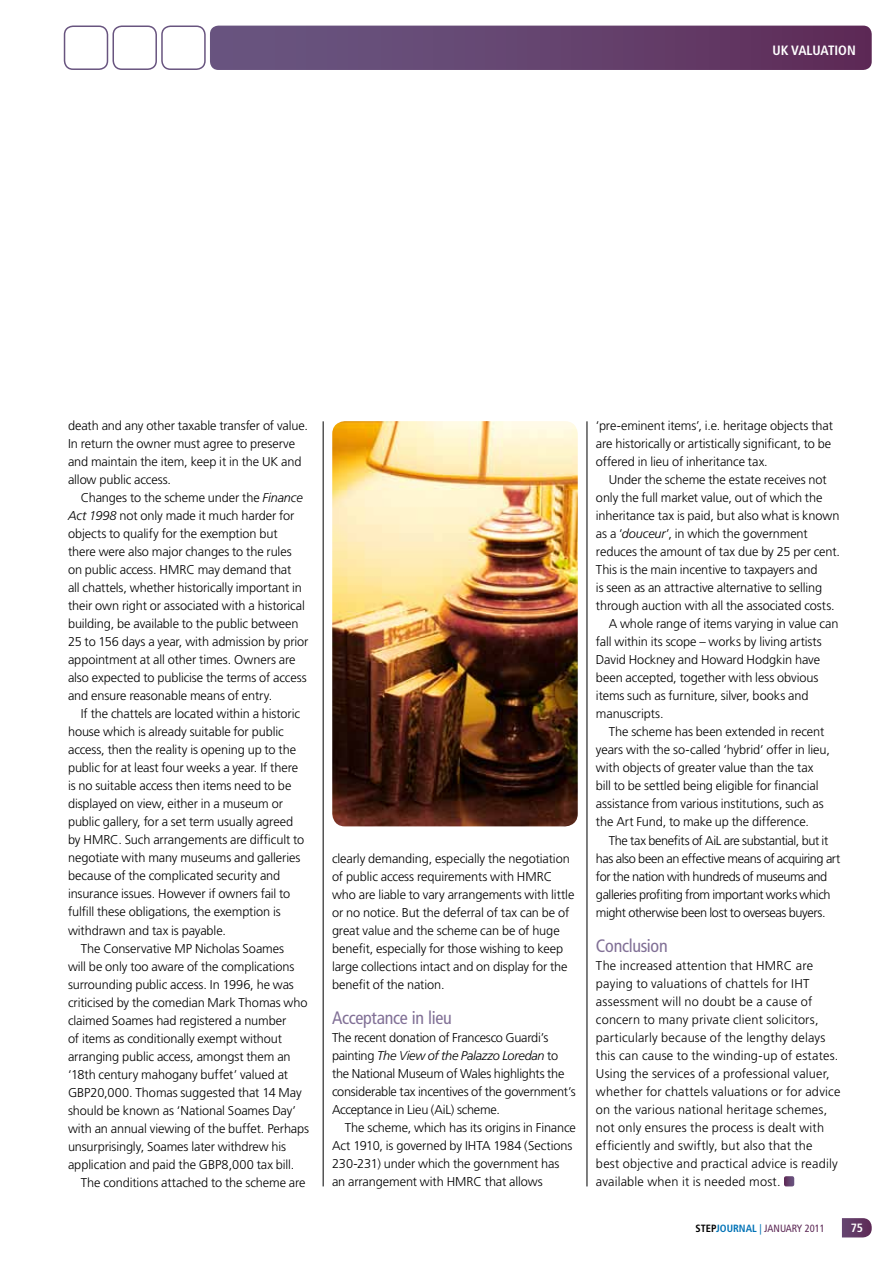
<style>
.page{position:relative;width:893px;height:1263px;background:#fff}
.page>*{position:absolute;margin:0;border:0;box-sizing:border-box;transform-origin:0 0}
.t1{font:condensed 18px "Frutiger";letter-spacing:-.02em;color:#817096}
.t2{font:700 condensed 13.5px "Frutiger";color:#fff}
.t3{font:300 12.75px/18px "Frutiger";letter-spacing:-.01em;color:#000}
.t4{font:300 12.75px/18px "Frutiger";letter-spacing:.015em;color:#000}
.t5{font:300 12.75px "Frutiger";letter-spacing:-.03em;color:#000}
.t6{font:700 condensed 12px "Frutiger";color:#fff}
.t7{font:condensed 10.5px "Frutiger";color:#5c2855}
.s1{font-style:italic}
.s2{font-weight:700;color:#000}
.s3{font-weight:700;color:#0072b6}
.s4{color:#0072b6}
</style>
<div class="page">
<svg style="left:842px;top:1218px;width:30px;height:19px"></svg>
<div style="left:210px;top:26px;width:662px;height:44px;background:linear-gradient(to right,#6a5984,#5f2c58);border-radius:9px"></div>
<div style="left:161px;top:26px;width:45px;height:44px;border:2px solid #68547f;border-radius:9px"></div>
<div style="left:112px;top:26px;width:45px;height:44px;border:2px solid #68547f;border-radius:9px"></div>
<div style="left:64px;top:26px;width:44px;height:44px;border:2px solid #68547f;border-radius:9px"></div>
<hr style="left:323px;top:421px;width:1px;height:765px;background:#000">
<hr style="left:587px;top:421px;width:1px;height:765px;background:#000">
<svg style="left:784px;top:1176px;width:10px;height:10px"></svg>
<img style="left:332px;top:421px;width:246px;height:405px">
<p class="t2" style="left:772px;top:42px;width:27px">UK VALUATION</p>
<p class="t3" style="left:68px;top:417px;width:241px">death and any other taxable transfer of value.<br>In return the owner must agree to preserve and maintain the item, keep it in the UK and allow public access.</p>
<p class="t3" style="left:68px;top:489px;width:242px;text-indent:13px">Changes to the scheme under the <span class="s1">Finance Act 1998</span> not only made it much harder for objects to qualify for the exemption but there were also major changes to the rules on public access. HMRC may demand that<br>all chattels, whether historically important in their own right or associated with a historical building, be available to the public between 25 to 156 days a year, with admission by prior appointment at all other times. Owners are also expected to publicise the terms of access and ensure reasonable means of entry.</p>
<p class="t3" style="left:81px;top:705px;width:221px">If the chattels are located within a historic</p>
<p class="t3" style="left:68px;top:723px;width:217px">house which is already suitable for public</p>
<p class="t3" style="left:68px;top:741px;width:230px">access, then the reality is opening up to the</p>
<p class="t3" style="left:68px;top:759px;width:232px">public for at least four weeks a year. If there</p>
<p class="t3" style="left:68px;top:777px;width:225px">is no suitable access then items need to be</p>
<p class="t3" style="left:68px;top:795px;width:216px">displayed on view, either in a museum or</p>
<p class="t3" style="left:68px;top:813px;width:227px">public gallery, for a set term usually agreed</p>
<p class="t3" style="left:68px;top:831px;width:238px">by HMRC. Such arrangements are difficult to</p>
<p class="t3" style="left:68px;top:849px;width:234px">negotiate with many museums and galleries</p>
<p class="t3" style="left:68px;top:867px;width:214px">because of the complicated security and</p>
<p class="t3" style="left:68px;top:885px;width:224px">insurance issues. However if owners fail to</p>
<p class="t3" style="left:68px;top:903px;width:214px">fulfill these obligations, the exemption is</p>
<p class="t3" style="left:68px;top:921px;width:159px">withdrawn and tax is payable.</p>
<p class="t3" style="left:81px;top:939px;width:205px">The Conservative MP Nicholas Soames</p>
<p class="t3" style="left:68px;top:957px;width:228px">will be only too aware of the complications</p>
<p class="t3" style="left:68px;top:975px;width:227px">surrounding public access. In 1996, he was</p>
<p class="t3" style="left:68px;top:993px;width:241px">criticised by the comedian Mark Thomas who</p>
<p class="t3" style="left:68px;top:1011px;width:220px">claimed Soames had registered a number</p>
<p class="t3" style="left:68px;top:1029px;width:216px">of items as conditionally exempt without</p>
<p class="t3" style="left:68px;top:1047px;width:224px">arranging public access, amongst them an</p>
<p class="t3" style="left:68px;top:1065px;width:222px">‘18th century mahogany buffet’ valued at</p>
<p class="t3" style="left:68px;top:1083px;width:235px">GBP20,000. Thomas suggested that 14 May</p>
<p class="t3" style="left:68px;top:1101px;width:230px">should be known as ‘National Soames Day’</p>
<p class="t3" style="left:68px;top:1119px;width:243px">with an annual viewing of the buffet. Perhaps</p>
<p class="t3" style="left:68px;top:1137px;width:220px">unsurprisingly, Soames later withdrew his</p>
<p class="t3" style="left:68px;top:1155px;width:228px">application and paid the GBP8,000 tax bill.</p>
<p class="t3" style="left:81px;top:1173px;width:226px">The conditions attached to the scheme are</p>
<p class="t3" style="left:332px;top:849px;width:244px">clearly demanding, especially the negotiation of public access requirements with HMRC who are liable to vary arrangements with little or no notice. But the deferral of tax can be of great value and the scheme can be of huge benefit, especially for those wishing to keep large collections intact and on display for the benefit of the nation.</p>
<h1 class="t1" style="left:332px;top:1008px;width:121px">Acceptance in lieu</h1>
<p class="t3" style="left:332px;top:1029px;width:245px">The recent donation of Francesco Guardi’s painting <span class="s1">The View of the Palazzo Loredan</span> to the National Museum of Wales highlights the considerable tax incentives of the government’s Acceptance in Lieu (AiL) scheme.</p>
<p class="t3" style="left:332px;top:1119px;width:245px;text-indent:13px">The scheme, which has its origins in Finance Act 1910, is governed by IHTA 1984 (Sections 230-231) under which the government has<br>an arrangement with HMRC that allows</p>
<p class="t3" style="left:596px;top:417px;width:238px">‘pre-eminent items’, i.e. heritage objects that are historically or artistically significant, to be offered in lieu of inheritance tax.</p>
<p class="t3" style="left:609px;top:471px;width:219px">Under the scheme the estate receives not</p>
<p class="t3" style="left:596px;top:489px;width:228px">only the full market value, out of which the</p>
<p class="t3" style="left:596px;top:507px;width:245px">inheritance tax is paid, but also what is known</p>
<p class="t3" style="left:596px;top:525px;width:213px">as a ‘<span class="s1">douceur</span>’, in which the government</p>
<p class="t3" style="left:596px;top:543px;width:246px">reduces the amount of tax due by 25 per cent.</p>
<p class="t3" style="left:596px;top:561px;width:223px">This is the main incentive to taxpayers and</p>
<p class="t3" style="left:596px;top:579px;width:228px">is seen as an attractive alternative to selling</p>
<p class="t3" style="left:596px;top:597px;width:240px">through auction with all the associated costs.</p>
<p class="t3" style="left:609px;top:615px;width:231px">A whole range of items varying in value can</p>
<p class="t3" style="left:596px;top:633px;width:227px">fall within its scope – works by living artists</p>
<p class="t3" style="left:596px;top:651px;width:226px">David Hockney and Howard Hodgkin have</p>
<p class="t3" style="left:596px;top:669px;width:224px">been accepted, together with less obvious</p>
<p class="t3" style="left:596px;top:687px;width:214px">items such as furniture, silver, books and</p>
<p class="t3" style="left:596px;top:705px;width:69px">manuscripts.</p>
<p class="t3" style="left:609px;top:723px;width:217px">The scheme has been extended in recent</p>
<p class="t3" style="left:596px;top:741px;width:235px">years with the so-called ‘hybrid’ offer in lieu,</p>
<p class="t3" style="left:596px;top:759px;width:219px">with objects of greater value than the tax</p>
<p class="t3" style="left:596px;top:777px;width:224px">bill to be settled being eligible for financial</p>
<p class="t3" style="left:596px;top:795px;width:229px">assistance from various institutions, such as</p>
<p class="t3" style="left:596px;top:813px;width:214px">the Art Fund, to make up the difference.</p>
<p class="t5" style="left:609px;top:833px;width:221px">The tax benefits of AiL are substantial, but it</p>
<p class="t5" style="left:596px;top:851px;width:246px">has also been an effective means of acquiring art</p>
<p class="t5" style="left:596px;top:869px;width:233px">for the nation with hundreds of museums and</p>
<p class="t5" style="left:596px;top:887px;width:236px">galleries profiting from important works which</p>
<p class="t5" style="left:596px;top:905px;width:231px">might otherwise been lost to overseas buyers.</p>
<h1 class="t1" style="left:596px;top:936px;width:73px">Conclusion</h1>
<p class="t4" style="left:596px;top:957px;width:246px">The increased attention that HMRC are paying to valuations of chattels for IHT assessment will no doubt be a cause of concern to many private client solicitors, particularly because of the lengthy delays this can cause to the winding-up of estates.<br>Using the services of a professional valuer, whether for chattels valuations or for advice on the various national heritage schemes, not only ensures the process is dealt with efficiently and swiftly, but also that the<br>best objective and practical advice is readily available when it is needed most.</p>
<p class="t7" style="left:695px;top:1222px;width:131px"><span class="s2">STEP</span><span class="s3">JOURNAL</span> <span class="s4">|</span> JaNUARY 2011</p>
<p class="t6" style="left:851px;top:1220px;width:14px">75</p>
</div>
